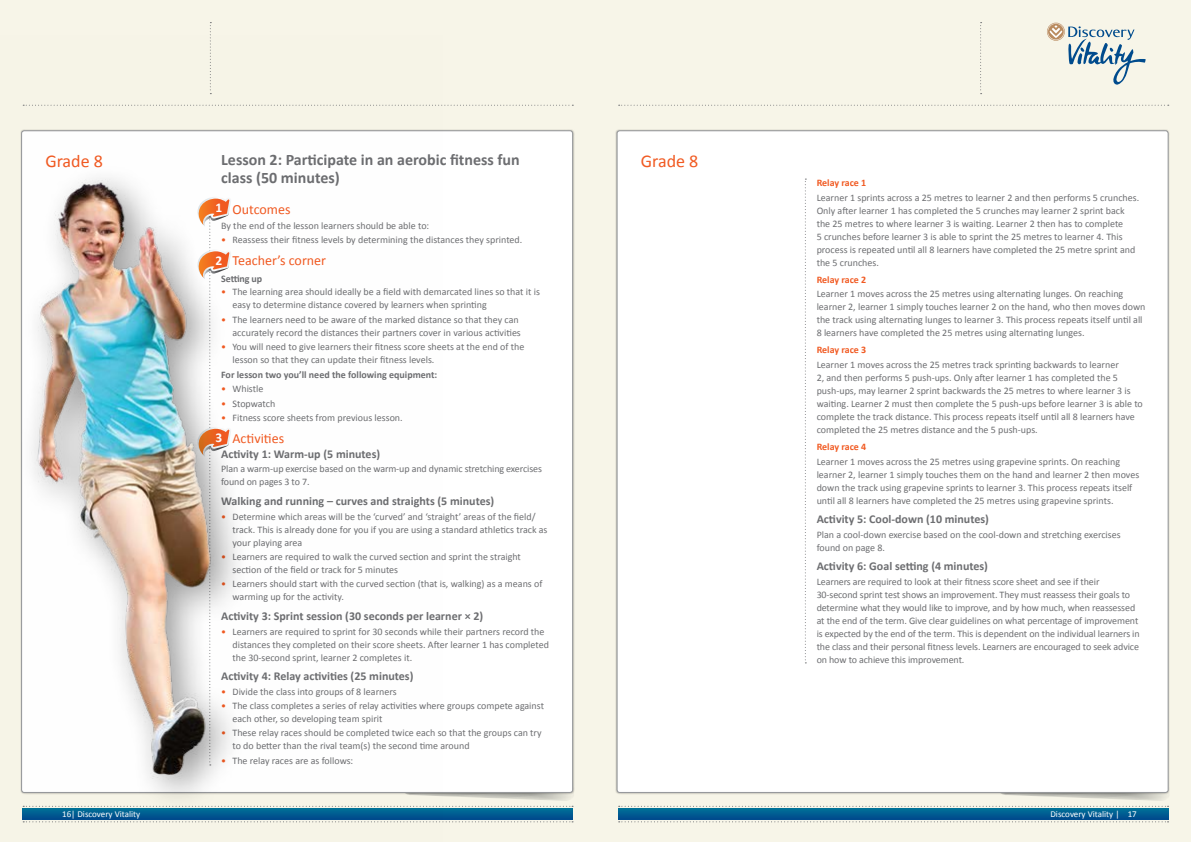
<style>
.page{position:relative;width:1191px;height:842px;background:#fff}
.page>*{position:absolute;margin:0;border:0;box-sizing:border-box;transform-origin:0 0}
.t1{font:18px "Calibri";color:#f15a22}
.t2{font:700 16px/18px "Calibri";color:#6d6e71}
.t3{font:14px "Calibri";color:#f15a22}
.t4{font:700 13.4px "Calibri";color:#fff}
.t5{font:700 12px "Calibri";color:#6d6e71}
.t6{font:10px/13px "Calibri";color:#6d6e71}
.t7{font:700 10px "Calibri";color:#6d6e71}
.t8{font:700 10px "Calibri";color:#f15a22}
.t9{font:9px "Calibri";color:#fff}
.s1{color:#f15a22}
</style>
<div class="page">
<div style="left:0;top:0;width:595px;height:842px;background:#f7f5e8"></div>
<svg style="left:443px;top:821px;width:130px;height:1px"></svg>
<svg style="left:443px;top:806px;width:130px;height:1px"></svg>
<svg style="left:443px;top:808px;width:130px;height:11px"></svg>
<div style="left:595px;top:0;width:596px;height:842px;background:#f7f5e8"></div>
<svg style="left:618px;top:821px;width:550px;height:1px"></svg>
<svg style="left:618px;top:806px;width:550px;height:1px"></svg>
<svg style="left:618px;top:808px;width:550px;height:11px;background:#005f92"></svg>
<svg style="left:618px;top:105px;width:550px;height:1px"></svg>
<svg style="left:444px;top:105px;width:129px;height:1px"></svg>
<svg style="left:980px;top:22px;width:1px;height:72px"></svg>
<svg style="left:1047px;top:23px;width:98px;height:62px"></svg>
<div style="left:22px;top:131px;width:550px;height:661px;background:#fff;border-radius:3px"></div>
<div style="left:617px;top:131px;width:551px;height:661px;background:#fff;border-radius:3px"></div>
<svg style="left:805px;top:179px;width:1px;height:484px"></svg>
<img style="left:20px;top:37px;width:423px;height:786px">
<h2 class="t2" style="left:221px;top:150px;width:300px">Lesson 2: Participate in an aerobic fitness fun class (50 minutes)</h2>
<h1 class="t1" style="left:45px;top:149px;width:59px">Grade 8</h1>
<h1 class="t1" style="left:641px;top:149px;width:59px">Grade 8</h1>
<h3 class="t3" style="left:232px;top:201px;width:59px">Outcomes</h3>
<p class="t6" style="left:221px;top:218px;width:210px">By the end of the lesson learners should be able to:</p>
<p class="t6" style="left:221px;top:233px;width:303px"><span class="s1">•</span> Reassess their fitness levels by determining the distances they sprinted.</p>
<h3 class="t3" style="left:232px;top:251px;width:95px">Teacher’s corner</h3>
<p class="t7" style="left:221px;top:272px;width:43px">Setting up</p>
<p class="t6" style="left:232px;top:285px;width:309px;text-indent:-11px"><span class="s1">•</span> The learning area should ideally be a field with demarcated lines so that it is easy to determine distance covered by learners when sprinting</p>
<p class="t6" style="left:221px;top:313px;width:301px;text-align:right"><span class="s1">•</span> The learners need to be aware of the marked distance so that they can accurately record the distances their partners cover in various activities</p>
<p class="t6" style="left:232px;top:340px;width:293px;text-indent:-11px"><span class="s1">•</span> You will need to give learners their fitness score sheets at the end of the lesson so that they can update their fitness levels.</p>
<p class="t7" style="left:221px;top:368px;width:218px">For lesson two you’ll need the following equipment:</p>
<p class="t6" style="left:221px;top:382px;width:44px"><span class="s1">•</span> Whistle</p>
<p class="t6" style="left:221px;top:396px;width:56px"><span class="s1">•</span> Stopwatch</p>
<p class="t6" style="left:221px;top:411px;width:183px"><span class="s1">•</span> Fitness score sheets from previous lesson.</p>
<h3 class="t3" style="left:232px;top:429px;width:53px">Activities</h3>
<p class="t5" style="left:221px;top:447px;width:160px">Activity 1: Warm-up (5 minutes)</p>
<p class="t6" style="left:221px;top:462px;width:322px">Plan a warm-up exercise based on the warm-up and dynamic stretching exercises found on pages 3 to 7.</p>
<p class="t5" style="left:221px;top:494px;width:274px">Walking and running – curves and straights (5 minutes)</p>
<p class="t6" style="left:232px;top:509px;width:316px;text-indent:-11px"><span class="s1">•</span> Determine which areas will be the ‘curved’ and ‘straight’ areas of the field/ track. This is already done for you if you are using a standard athletics track as your playing area</p>
<p class="t6" style="left:232px;top:550px;width:290px;text-indent:-11px"><span class="s1">•</span> Learners are required to walk the curved section and sprint the straight section of the field or track for 5 minutes</p>
<p class="t6" style="left:232px;top:577px;width:311px;text-indent:-11px"><span class="s1">•</span> Learners should start with the curved section (that is, walking) as a means of warming up for the activity.</p>
<p class="t5" style="left:221px;top:609px;width:263px">Activity 3: Sprint session (30 seconds per learner × 2)</p>
<p class="t6" style="left:232px;top:624px;width:318px;text-indent:-11px"><span class="s1">•</span> Learners are required to sprint for 30 seconds while their partners record the distances they completed on their score sheets. After learner 1 has completed the 30-second sprint, learner 2 completes it.</p>
<p class="t5" style="left:221px;top:669px;width:194px">Activity 4: Relay activities (25 minutes)</p>
<p class="t6" style="left:221px;top:684px;width:177px"><span class="s1">•</span> Divide the class into groups of 8 learners</p>
<p class="t6" style="left:232px;top:699px;width:313px;text-indent:-11px"><span class="s1">•</span> The class completes a series of relay activities where groups compete against each other, so developing team spirit</p>
<p class="t6" style="left:232px;top:726px;width:311px;text-indent:-11px"><span class="s1">•</span> These relay races should be completed twice each so that the groups can try to do better than the rival team(s) the second time around</p>
<p class="t6" style="left:221px;top:753px;width:134px"><span class="s1">•</span> The relay races are as follows:</p>
<h3 class="t4" style="left:215px;top:199px;width:8px">1</h3>
<h3 class="t4" style="left:215px;top:252px;width:8px">2</h3>
<h3 class="t4" style="left:215px;top:429px;width:8px">3</h3>
<p class="t8" style="left:816px;top:177px;width:51px">Relay race 1</p>
<p class="t6" style="left:816px;top:190px;width:324px">Learner 1 sprints across a 25 metres to learner 2 and then performs 5 crunches.<br>Only after learner 1 has completed the 5 crunches may learner 2 sprint back the 25 metres to where learner 3 is waiting. Learner 2 then has to complete<br>5 crunches before learner 3 is able to sprint the 25 metres to learner 4. This process is repeated until all 8 learners have completed the 25 metre sprint and the 5 crunches.</p>
<p class="t8" style="left:816px;top:273px;width:51px">Relay race 2</p>
<p class="t6" style="left:816px;top:287px;width:330px">Learner 1 moves across the 25 metres using alternating lunges. On reaching learner 2, learner 1 simply touches learner 2 on the hand, who then moves down the track using alternating lunges to learner 3. This process repeats itself until all 8 learners have completed the 25 metres using alternating lunges.</p>
<p class="t8" style="left:816px;top:344px;width:51px">Relay race 3</p>
<p class="t6" style="left:816px;top:358px;width:328px">Learner 1 moves across the 25 metres track sprinting backwards to learner<br>2, and then performs 5 push-ups. Only after learner 1 has completed the 5 push-ups, may learner 2 sprint backwards the 25 metres to where learner 3 is waiting. Learner 2 must then complete the 5 push-ups before learner 3 is able to complete the track distance. This process repeats itself until all 8 learners have completed the 25 metres distance and the 5 push-ups.</p>
<p class="t8" style="left:816px;top:441px;width:51px">Relay race 4</p>
<p class="t6" style="left:816px;top:454px;width:324px">Learner 1 moves across the 25 metres using grapevine sprints. On reaching learner 2, learner 1 simply touches them on the hand and learner 2 then moves down the track using grapevine sprints to learner 3. This process repeats itself until all 8 learners have completed the 25 metres using grapevine sprints.</p>
<p class="t5" style="left:816px;top:512px;width:174px">Activity 5: Cool-down (10 minutes)</p>
<p class="t6" style="left:816px;top:527px;width:305px">Plan a cool-down exercise based on the cool-down and stretching exercises found on page 8.</p>
<p class="t5" style="left:816px;top:559px;width:173px">Activity 6: Goal setting (4 minutes)</p>
<p class="t6" style="left:816px;top:574px;width:324px">Learners are required to look at their fitness score sheet and see if their 30-second sprint test shows an improvement. They must reassess their goals to determine what they would like to improve, and by how much, when reassessed at the end of the term. Give clear guidelines on what percentage of improvement is expected by the end of the term. This is dependent on the individual learners in the class and their personal fitness levels. Learners are encouraged to seek advice on how to achieve this improvement.</p>
<p class="t9" style="left:62px;top:808px;width:80px">16| Discovery Vitality</p>
<p class="t9" style="left:1050px;top:808px;width:88px">Discovery Vitality | 17</p>
</div>
